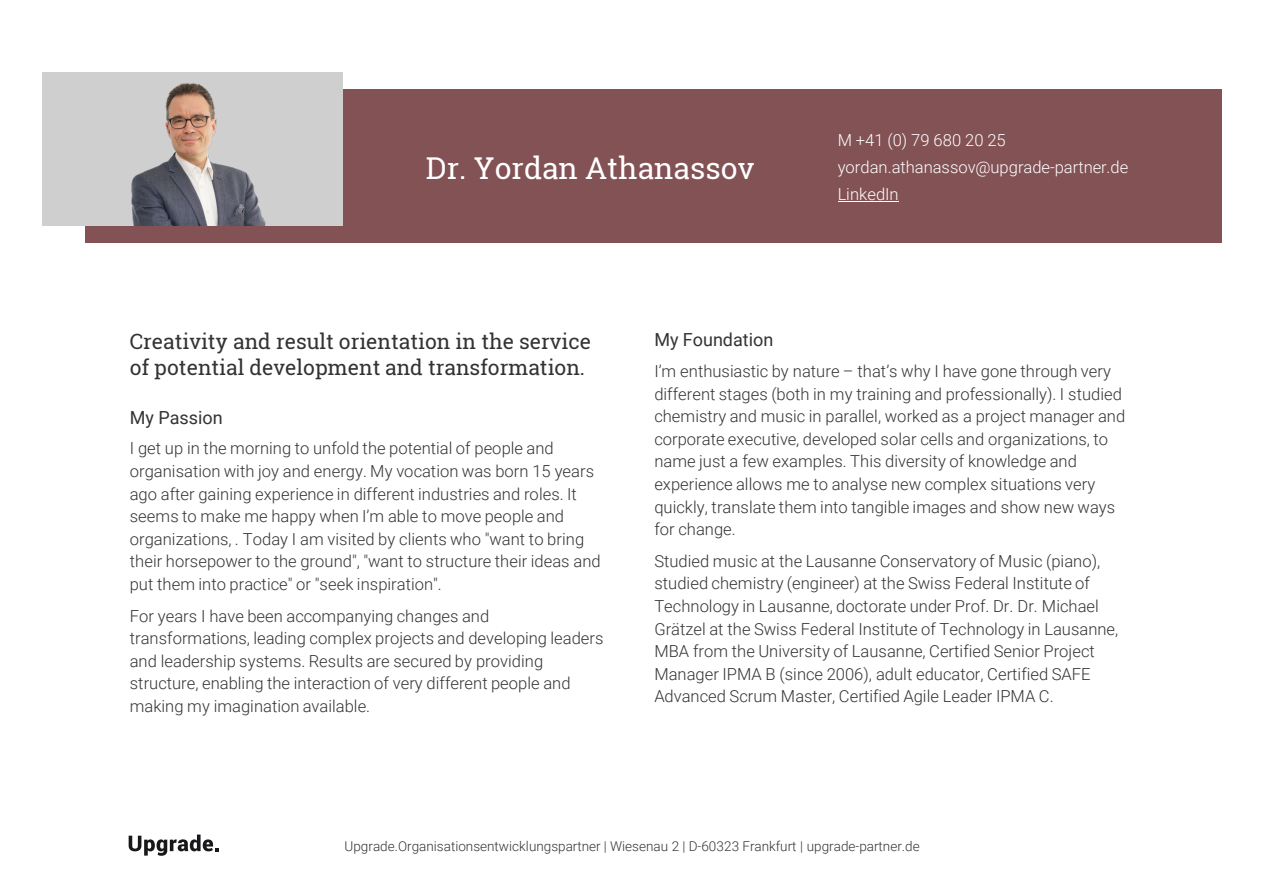
<style>
.page{position:relative;width:1264px;height:894px;background:#fff}
.page>*{position:absolute;margin:0;border:0;box-sizing:border-box;transform-origin:0 0}
.t1{font:30px "Roboto Slab";color:#fff}
.t2{font:21px/25.2px "Roboto Slab";color:#333}
.t3{font:18px "Roboto";color:#333}
.t4{font:300 16.5px/22.6px "Roboto";letter-spacing:.005em;color:#333}
.t5{font:300 16.5px "Roboto";color:#fff}
.Slide{font:300 13.5px "Roboto";color:#333}
</style>
<div class="page">
<svg style="left:129px;top:834px;width:90px;height:21px"></svg>
<div style="left:85px;top:89px;width:1136px;height:153px;background:#825255"></div>
<div style="left:42px;top:72px;width:300px;height:153px;background:#cfcfcf"></div>
<hr style="left:837px;top:201px;width:61px;height:1px;background:#fff">
<img style="left:131px;top:83px;width:135px;height:142px">
<h1 class="t1" style="left:426px;top:147px;width:330px">Dr. Yordan Athanassov</h1>
<p class="t5" style="left:837px;top:129px;width:170px">M +41 (0) 79 680 20 25</p>
<p class="t5" style="left:837px;top:156px;width:292px">yordan.athanassov@upgrade-partner.de</p>
<p class="t5" style="left:837px;top:183px;width:62px">LinkedIn</p>
<p class="t2" style="left:130px;top:329px;width:462px">Creativity and result orientation in the service of potential development and transformation.</p>
<p class="t3" style="left:130px;top:405px;width:94px">My Passion</p>
<p class="t4" style="left:130px;top:436px;width:472px">I get up in the morning to unfold the potential of people and organisation with joy and energy. My vocation was born 15 years ago after gaining experience in different industries and roles. It seems to make me happy when I’m able to move people and organizations, . Today I am visited by clients who "want to bring their horsepower to the ground", "want to structure their ideas and put them into practice" or "seek inspiration".</p>
<p class="t4" style="left:130px;top:603px;width:475px">For years I have been accompanying changes and transformations, leading complex projects and developing leaders and leadership systems. Results are secured by providing structure, enabling the interaction of very different people and making my imagination available.</p>
<p class="t3" style="left:654px;top:327px;width:120px">My Foundation</p>
<p class="t4" style="left:654px;top:359px;width:472px">I’m enthusiastic by nature – that’s why I have gone through very different stages (both in my training and professionally). I studied chemistry and music in parallel, worked as a project manager and corporate executive, developed solar cells and organizations, to name just a few examples. This diversity of knowledge and experience allows me to analyse new complex situations very quickly, translate them into tangible images and show new ways for change.</p>
<p class="t4" style="left:654px;top:548px;width:465px">Studied music at the Lausanne Conservatory of Music (piano), studied chemistry (engineer) at the Swiss Federal Institute of Technology in Lausanne, doctorate under Prof. Dr. Dr. Michael Grätzel at the Swiss Federal Institute of Technology in Lausanne, MBA from the University of Lausanne, Certified Senior Project Manager IPMA B (since 2006), adult educator, Certified SAFE Advanced Scrum Master, Certified Agile Leader IPMA C.</p>
<p class="Slide" style="left:344px;top:836px;width:576px">Upgrade.Organisationsentwicklungspartner | Wiesenau 2 | D-60323 Frankfurt | upgrade-partner.de</p>
</div>
